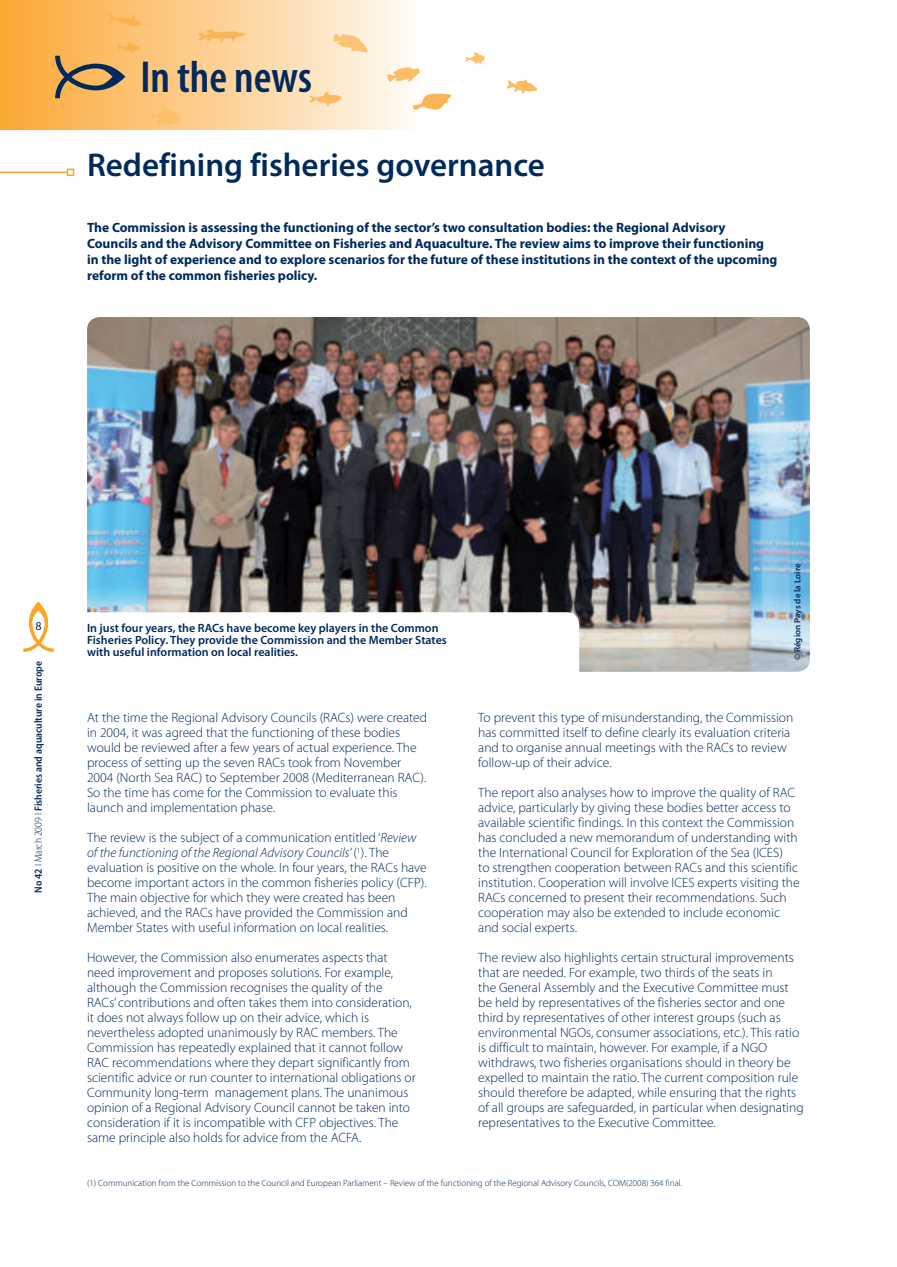
<style>
.page{position:relative;width:897px;height:1267px;background:#fff}
.page>*{position:absolute;margin:0;border:0;box-sizing:border-box;transform-origin:0 0}
.t1{font:600 condensed 45px "Myriad Pro";color:#00295c}
.t2{font:600 33px "Myriad Pro";color:#00295c}
.t3{font:300 13.5px/15px "Myriad Pro";color:#00295c}
.t4{font:700 13.5px/16.2px "Myriad Pro";color:#00295c}
.t5{font:600 12px/12px "Myriad Pro";color:#00295c}
.t6{font:12px "Myriad Pro";color:#00295c}
.t7{font:600 semi-condensed 10.5px "Myriad Pro";color:#00295c}
.t8{font:300 9px "Myriad Pro";color:#00295c}
.t9{font:600 9px "Myriad Pro";color:#00295c}
.s1{font-weight:300}
.s2{font-style:italic}
</style>
<div class="page">
<img style="left:87px;top:317px;width:723px;height:355px;border-radius:13px">
<svg style="left:0;top:168px;width:75px;height:9px"></svg>
<div style="left:0;top:0;width:427px;height:130px;background:linear-gradient(to right,#fba732,#fffcf8)"></div>
<svg style="left:309px;top:92px;width:33px;height:14px"></svg>
<svg style="left:507px;top:80px;width:30px;height:13px"></svg>
<svg style="left:198px;top:30px;width:47px;height:13px"></svg>
<svg style="left:149px;top:105px;width:32px;height:20px"></svg>
<svg style="left:465px;top:52px;width:20px;height:12px"></svg>
<svg style="left:387px;top:67px;width:33px;height:15px"></svg>
<svg style="left:334px;top:34px;width:34px;height:18px"></svg>
<svg style="left:413px;top:93px;width:38px;height:17px"></svg>
<svg style="left:106px;top:13px;width:49px;height:15px"></svg>
<div style="left:74px;top:612px;width:505px;height:74px;background:#fff;border-radius:13px"></div>
<svg style="left:23px;top:602px;width:31px;height:50px"></svg>
<svg style="left:55px;top:41px;width:85px;height:57px;background:#cfa05f"></svg>
<h1 class="t1" style="left:140px;top:61px;width:173px">In the news</h1>
<h2 class="t2" style="left:87px;top:152px;width:459px">Redefining fisheries governance</h2>
<p class="t4" style="left:87px;top:220px;width:692px">The Commission is assessing the functioning of the sector’s two consultation bodies: the Regional Advisory Councils and the Advisory Committee on Fisheries and Aquaculture. The review aims to improve their functioning in the light of experience and to explore scenarios for the future of these institutions in the context of the upcoming reform of the common fisheries policy.</p>
<p class="t6" style="left:35px;top:622px;width:8px">8</p>
<p class="t7" style="left:34px;top:893px;width:233px;rotate:-90deg">No 42 <span class="s1">I March 2009 I</span> Fisheries and aquaculture in Europe</p>
<p class="t5" style="left:87px;top:623px;width:361px">In just four years, the RACs have become key players in the Common<br>Fisheries Policy. They provide the Commission and the Member States with useful information on local realities.</p>
<p class="t3" style="left:87px;top:711px;width:342px">At the time the Regional Advisory Councils (RACs) were created in 2004, it was agreed that the functioning of these bodies would be reviewed after a few years of actual experience. The process of setting up the seven RACs took from November 2004 (North Sea RAC) to September 2008 (Mediterranean RAC).<br>So the time has come for the Commission to evaluate this launch and implementation phase.</p>
<p class="t3" style="left:87px;top:831px;width:341px">The review is the subject of a communication entitled ‘<span class="s2">Review of the functioning of the Regional Advisory Councils’</span> (<sup>1</sup>). The evaluation is positive on the whole. In four years, the RACs have become important actors in the common fisheries policy (CFP).<br>The main objective for which they were created has been achieved, and the RACs have provided the Commission and Member States with useful information on local realities.</p>
<p class="t3" style="left:87px;top:951px;width:330px">However, the Commission also enumerates aspects that need improvement and proposes solutions. For example, although the Commission recognises the quality of the<br>RACs’ contributions and often takes them into consideration, it does not always follow up on their advice, which is nevertheless adopted unanimously by RAC members. The Commission has repeatedly explained that it cannot follow RAC recommendations where they depart significantly from scientific advice or run counter to international obligations or Community long-term management plans. The unanimous opinion of a Regional Advisory Council cannot be taken into consideration if it is incompatible with CFP objectives. The same principle also holds for advice from the ACFA.</p>
<p class="t9" style="left:794px;top:660px;width:98px;rotate:-90deg">© Région Pays de la Loire</p>
<p class="t3" style="left:478px;top:711px;width:317px">To prevent this type of misunderstanding, the Commission has committed itself to define clearly its evaluation criteria and to organise annual meetings with the RACs to review follow-up of their advice.</p>
<p class="t3" style="left:478px;top:786px;width:323px">The report also analyses how to improve the quality of RAC advice, particularly by giving these bodies better access to available scientific findings. In this context the Commission has concluded a new memorandum of understanding with the International Council for Exploration of the Sea (ICES)<br>to strengthen cooperation between RACs and this scientific institution. Cooperation will involve ICES experts visiting the RACs concerned to present their recommendations. Such cooperation may also be extended to include economic and social experts.</p>
<p class="t3" style="left:478px;top:951px;width:327px">The review also highlights certain structural improvements that are needed. For example, two thirds of the seats in<br>the General Assembly and the Executive Committee must be held by representatives of the fisheries sector and one third by representatives of other interest groups (such as environmental NGOs, consumer associations, etc.). This ratio is difficult to maintain, however. For example, if a NGO withdraws, two fisheries organisations should in theory be expelled to maintain the ratio. The current composition rule should therefore be adapted, while ensuring that the rights of all groups are safeguarded, in particular when designating representatives to the Executive Committee.</p>
<p class="t8" style="left:87px;top:1180px;width:597px">(1) Communication from the Commission to the Council and European Parliament – Review of the functioning of the Regional Advisory Councils, COM(2008) 364 final.</p>
</div>
